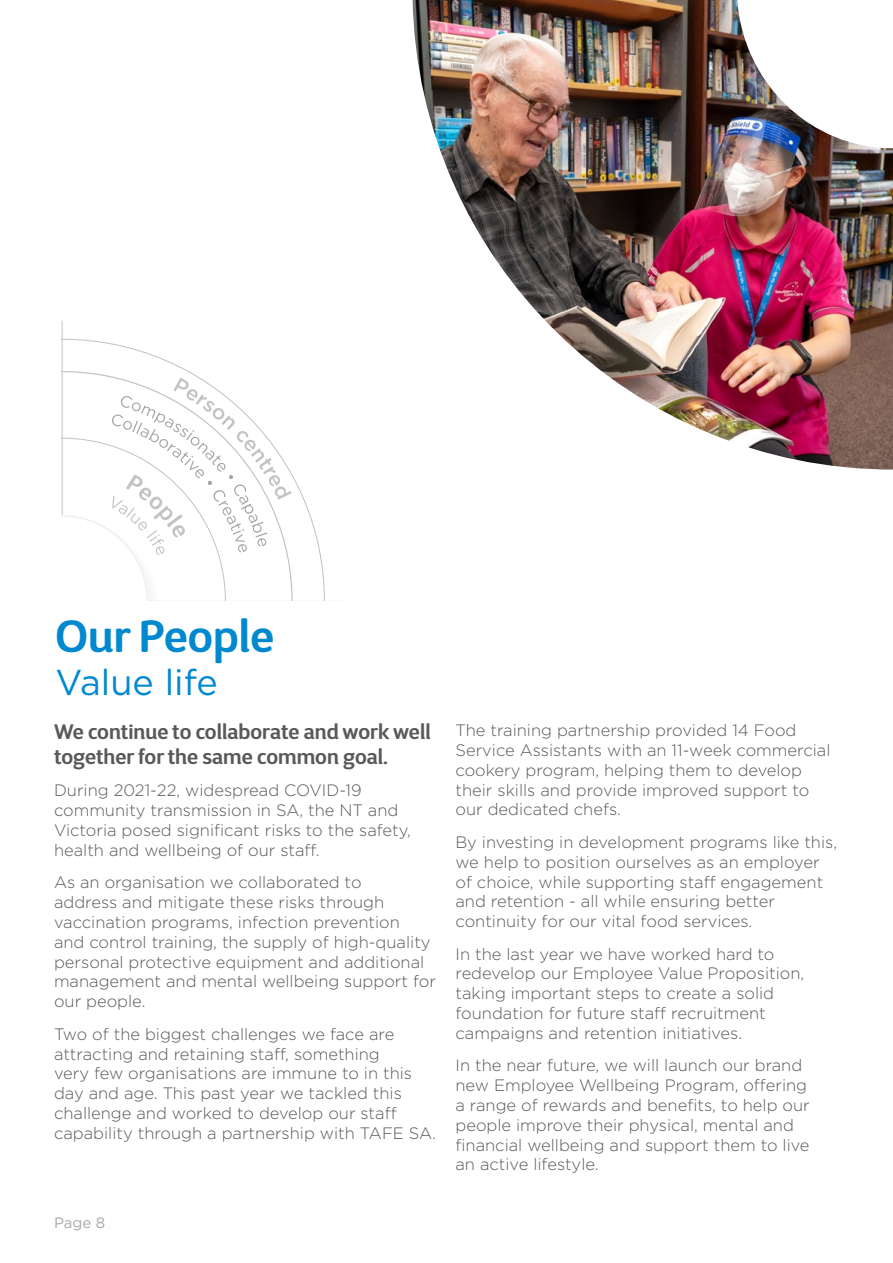
<style>
.page{position:relative;width:893px;height:1263px;background:#fff}
.page>*{position:absolute;margin:0;border:0;box-sizing:border-box;transform-origin:0 0}
.t1{font:600 45px "D Sari";color:#0089cf}
.t2{font:36px "Gotham";color:#0089cf}
.t3{font:600 21px/25.2px "D Sari";color:#58595b}
.t4{font:300 16.5px/19.8px "Gotham";color:#58595b}
.t5{font:15px "Gotham";color:#a7a9ac}
</style>
<div class="page">
<hr style="left:62px;top:321px;width:1px;height:561px;background:#58595b">
<hr style="left:0;top:601px;width:343px;height:1px;background:#58595b">
<svg style="left:61px;top:378px;width:235px;height:224px"></svg>
<div style="left:0;top:237px;width:61px;height:647px;background:#fff"></div>
<div style="left:0;top:602px;width:424px;height:295px;background:#fff"></div>
<div style="left:4px;top:531px;width:135px;height:135px;background:#fff;border-radius:50%"></div>
<img style="left:413px;top:0;width:480px;height:470px">
<h1 class="t1" style="left:56px;top:608px;width:220px">Our People</h1>
<h2 class="t2" style="left:56px;top:659px;width:164px">Value life</h2>
<p class="t3" style="left:54px;top:718px;width:378px">We continue to collaborate and work well together for the same common goal.</p>
<p class="t4" style="left:54px;top:780px;width:358px">During 2021-22, widespread COVID-19 community transmission in SA, the NT and Victoria posed significant risks to the safety, health and wellbeing of our staff.</p>
<p class="t4" style="left:54px;top:872px;width:384px">As an organisation we collaborated to<br>address and mitigate these risks through vaccination programs, infection prevention<br>and control training, the supply of high-quality personal protective equipment and additional management and mental wellbeing support for our people.</p>
<p class="t4" style="left:54px;top:1023px;width:383px">Two of the biggest challenges we face are attracting and retaining staff, something<br>very few organisations are immune to in this day and age. This past year we tackled this challenge and worked to develop our staff capability through a partnership with TAFE SA.</p>
<p class="t5" style="left:54px;top:1213px;width:53px">Page 8</p>
<p class="t4" style="left:455px;top:720px;width:376px">The training partnership provided 14 Food Service Assistants with an 11-week commercial cookery program, helping them to develop their skills and provide improved support to our dedicated chefs.</p>
<p class="t4" style="left:455px;top:832px;width:383px">By investing in development programs like this, we help to position ourselves as an employer of choice, while supporting staff engagement and retention - all while ensuring better continuity for our vital food services.</p>
<p class="t4" style="left:455px;top:943px;width:350px">In the last year we have worked hard to redevelop our Employee Value Proposition, taking important steps to create a solid foundation for future staff recruitment campaigns and retention initiatives.</p>
<p class="t4" style="left:455px;top:1055px;width:356px">In the near future, we will launch our brand new Employee Wellbeing Program, offering a range of rewards and benefits, to help our people improve their physical, mental and financial wellbeing and support them to live an active lifestyle.</p>
</div>
